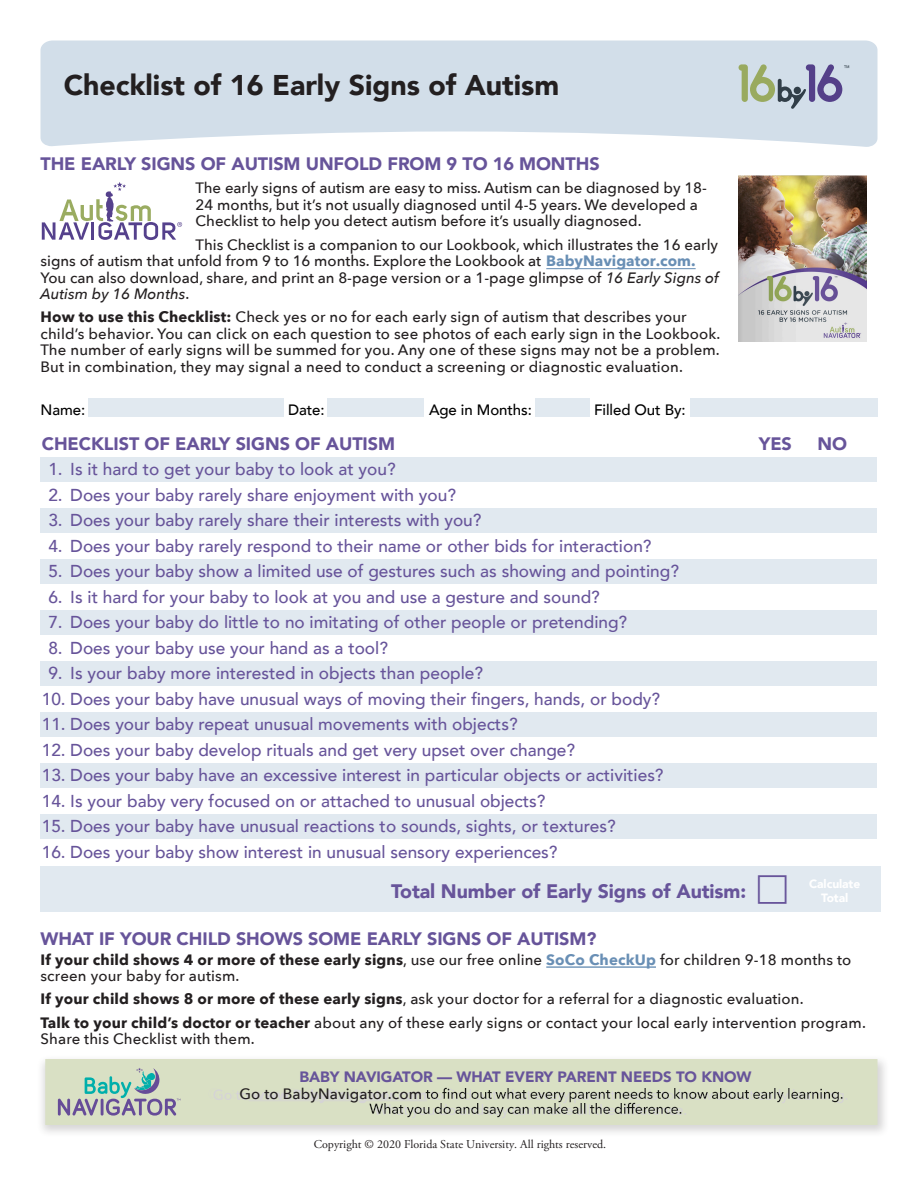
<style>
.page{position:relative;width:918px;height:1188px;background:#fff}
.page>*{position:absolute;margin:0;border:0;box-sizing:border-box;transform-origin:0 0}
.t1{font:900 28.5px "Avenir";color:#231f20}
.t2{font:900 19.5px "Avenir";letter-spacing:-.005em;color:#67549a}
.t3{font:900 18px "Avenir";letter-spacing:-.005em;color:#67549a}
.t4{font:500 17.25px "Avenir";color:#67549a}
.t5{font:500 15px/16.5px "Avenir Next";letter-spacing:.01em;color:#231f20}
.t6{font:900 15px "Avenir";letter-spacing:-.005em;color:#67549a}
.t7{font:500 15px "Avenir";letter-spacing:-.005em;color:#000}
.t8{font:500 15px "Avenir Next";letter-spacing:.01em;color:#221e1f}
.t9{font:12px "Adobe Garamond Pro";color:#231f20}
.t10{font:900 12px/14.4px "Avenir";letter-spacing:-.005em;color:#fff;text-align:center}
.s1{font-weight:700;color:#698fb5}
.s2{font-style:italic}
.s3{font-weight:700}
</style>
<div class="page">
<svg style="left:41px;top:40px;width:837px;height:107px;background:#d6e1eb"></svg>
<div style="left:40px;top:457px;width:838px;height:25px;background:#e1e9f0"></div>
<div style="left:40px;top:508px;width:838px;height:25px;background:#e1e9f0"></div>
<div style="left:40px;top:559px;width:838px;height:25px;background:#e1e9f0"></div>
<div style="left:40px;top:610px;width:838px;height:25px;background:#e1e9f0"></div>
<div style="left:40px;top:661px;width:838px;height:25px;background:#e1e9f0"></div>
<div style="left:40px;top:712px;width:838px;height:25px;background:#e1e9f0"></div>
<div style="left:40px;top:763px;width:838px;height:25px;background:#e1e9f0"></div>
<div style="left:40px;top:814px;width:838px;height:25px;background:#e1e9f0"></div>
<div style="left:40px;top:866px;width:841px;height:46px;background:#e1e9f0"></div>
<div style="left:88px;top:398px;width:196px;height:18px;background:#e1e9f0"></div>
<div style="left:690px;top:398px;width:188px;height:18px;background:#e1e9f0"></div>
<div style="left:535px;top:398px;width:55px;height:18px;background:#e1e9f0"></div>
<div style="left:327px;top:398px;width:96px;height:18px;background:#e1e9f0"></div>
<svg style="left:739px;top:64px;width:110px;height:45px;background:#adb5bc"></svg>
<hr style="left:546px;top:268px;width:150px;height:1px;background:#698fb5">
<hr style="left:546px;top:967px;width:110px;height:1px;background:#698fb5">
<div style="left:37px;top:1054px;width:853px;height:84px;background:#231f20;opacity:.19"></div>
<div style="left:45px;top:1059px;width:837px;height:67px;background:#d9e0c4"></div>
<svg style="left:369px;top:1088px;width:474px;height:29px;background:#bdc2ae"></svg>
<img style="left:739px;top:176px;width:127px;height:166px">
<svg style="left:42px;top:182px;width:140px;height:58px"></svg>
<svg style="left:58px;top:1068px;width:123px;height:48px;background:#b1c1b9"></svg>
<h1 class="t1" style="left:64px;top:61px;width:497px">Checklist of 16 Early Signs of Autism</h1>
<p class="t3" style="left:40px;top:148px;width:561px">THE EARLY SIGNS OF AUTISM UNFOLD FROM 9 TO 16 MONTHS</p>
<p class="t5" style="left:196px;top:179px;width:513px">The early signs of autism are easy to miss. Autism can be diagnosed by 18-<br>24 months, but it’s not usually diagnosed until 4-5 years. We developed a<br>Checklist to help you detect autism before it’s usually diagnosed.</p>
<p class="t5" style="left:41px;top:236px;width:680px;text-indent:155px">This Checklist is a companion to our Lookbook, which illustrates the 16 early signs of autism that unfold from 9 to 16 months. Explore the Lookbook at <span class="s1">BabyNavigator.com.<br></span>You can also download, share, and print an 8-page version or a 1-page glimpse of <span class="s2">16 Early Signs of Autism by 16 Months</span>.</p>
<p class="t5" style="left:41px;top:308px;width:681px"><span class="s3">How to use this Checklist:</span> Check yes or no for each early sign of autism that describes your child’s behavior. You can click on each question to see photos of each early sign in the Lookbook.<br>The number of early signs will be summed for you. Any one of these signs may not be a problem.<br>But in combination, they may signal a need to conduct a screening or diagnostic evaluation.</p>
<p class="t7" style="left:40px;top:397px;width:46px">Name:</p>
<p class="t7" style="left:288px;top:397px;width:38px">Date:</p>
<p class="t7" style="left:429px;top:397px;width:104px">Age in Months:</p>
<p class="t7" style="left:594px;top:397px;width:93px">Filled Out By:</p>
<p class="t3" style="left:42px;top:428px;width:355px">CHECKLIST OF EARLY SIGNS OF AUTISM</p>
<p class="t3" style="left:759px;top:428px;width:35px">YES</p>
<p class="t3" style="left:818px;top:428px;width:31px">NO</p>
<p class="t4" style="left:48px;top:454px;width:349px">1. Is it hard to get your baby to look at you?</p>
<p class="t4" style="left:48px;top:480px;width:409px">2. Does your baby rarely share enjoyment with you?</p>
<p class="t4" style="left:48px;top:505px;width:435px">3. Does your baby rarely share their interests with you?</p>
<p class="t4" style="left:48px;top:531px;width:605px">4. Does your baby rarely respond to their name or other bids for interaction?</p>
<p class="t4" style="left:48px;top:556px;width:632px">5. Does your baby show a limited use of gestures such as showing and pointing?</p>
<p class="t4" style="left:48px;top:582px;width:553px">6. Is it hard for your baby to look at you and use a gesture and sound?</p>
<p class="t4" style="left:48px;top:607px;width:580px">7. Does your baby do little to no imitating of other people or pretending?</p>
<p class="t4" style="left:48px;top:633px;width:341px">8. Does your baby use your hand as a tool?</p>
<p class="t4" style="left:48px;top:658px;width:436px">9. Is your baby more interested in objects than people?</p>
<p class="t4" style="left:42px;top:684px;width:620px">10. Does your baby have unusual ways of moving their fingers, hands, or body?</p>
<p class="t4" style="left:42px;top:709px;width:477px">11. Does your baby repeat unusual movements with objects?</p>
<p class="t4" style="left:42px;top:735px;width:535px">12. Does your baby develop rituals and get very upset over change?</p>
<p class="t4" style="left:42px;top:760px;width:623px">13. Does your baby have an excessive interest in particular objects or activities?</p>
<p class="t4" style="left:42px;top:786px;width:505px">14. Is your baby very focused on or attached to unusual objects?</p>
<p class="t4" style="left:42px;top:811px;width:576px">15. Does your baby have unusual reactions to sounds, sights, or textures?</p>
<p class="t4" style="left:42px;top:837px;width:517px">16. Does your baby show interest in unusual sensory experiences?</p>
<h2 class="t2" style="left:391px;top:874px;width:356px">Total Number of Early Signs of Autism:</h2>
<p class="t10" style="left:809px;top:876px;width:53px">Calculate<br>Total</p>
<p class="t3" style="left:40px;top:923px;width:557px">WHAT IF YOUR CHILD SHOWS SOME EARLY SIGNS OF AUTISM?</p>
<p class="t5" style="left:40px;top:951px;width:812px"><span class="s3">If your child shows 4 or more of these early signs</span>, use our free online <span class="s1">SoCo CheckUp</span> for children 9-18 months to screen your baby for autism.</p>
<p class="t5" style="left:40px;top:987px;width:827px;line-height:23.2px"><span class="s3">If your child shows 8 or more of these early signs</span>, ask your doctor for a referral for a diagnostic evaluation.<br><span class="s3">Talk to your child’s doctor or teacher</span> about any of these early signs or contact your local early intervention program.</p>
<p class="t5" style="left:40px;top:1030px;width:216px">Share this Checklist with them.</p>
<p class="t6" style="left:299px;top:1064px;width:454px">BABY NAVIGATOR — WHAT EVERY PARENT NEEDS TO KNOW</p>
<p class="t8" style="left:239px;top:1081px;width:184px">Go to BabyNavigator.com</p>
<p class="t9" style="left:314px;top:1137px;width:294px">Copyright © 2020 Florida State University. All rights reserved.</p>
</div>
